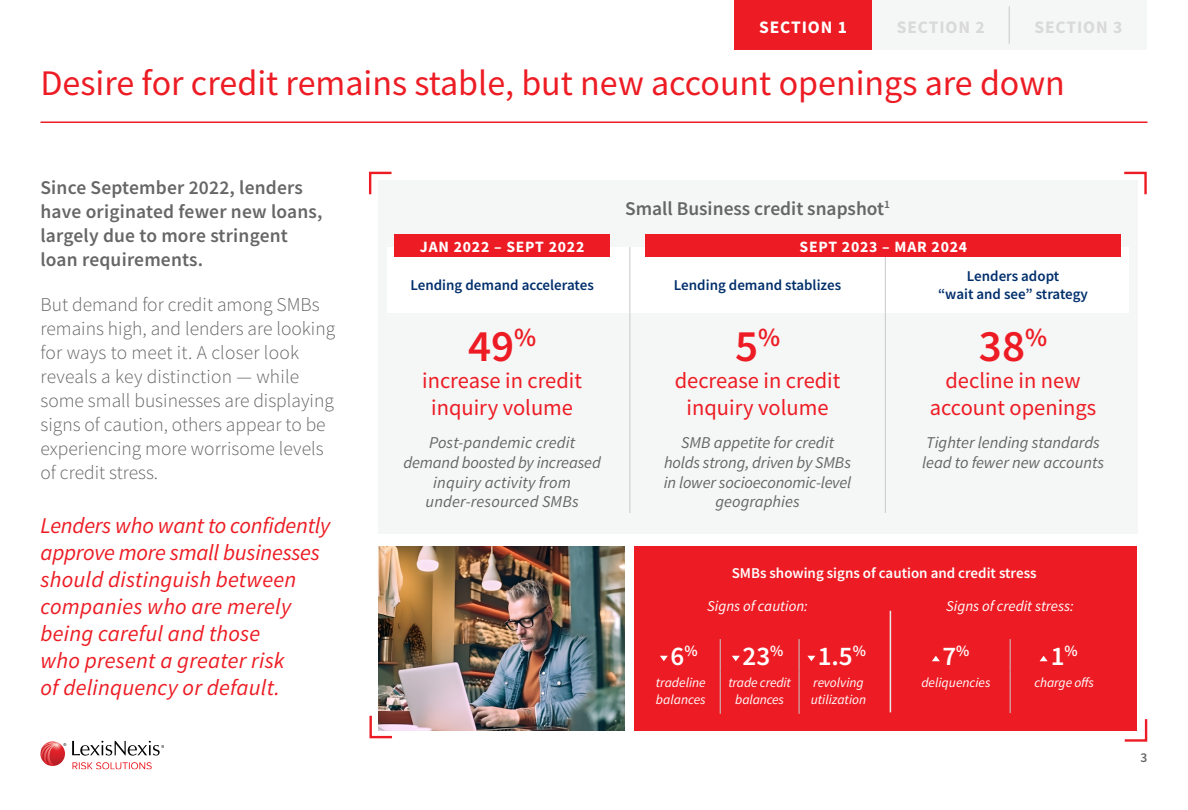
<style>
.page{position:relative;width:1188px;height:810px;background:#fff}
.page>*{position:absolute;margin:0;border:0;box-sizing:border-box;transform-origin:0 0}
.Pull_Quote{font:600 45px "Source Sans Pro";color:#ed1c24}
.Small_body{font:600 45px "Source Sans Pro";color:#ed1c24}
.Section_Title{font:36px "Source Sans Pro";color:#ed1c24}
.Pull_Quote-2{font:600 27px "Source Sans Pro";color:#fff}
.Pull_Quote-3{font:italic 22.5px/27px "Source Sans Pro";letter-spacing:.01em;color:#ed1c24}
.Pull_Quote-4{font:22.5px/27px "Source Sans Pro";color:#ed1c24;text-align:center}
.Small_body-2{font:22.5px/27px "Source Sans Pro";color:#ed1c24;text-align:center}
.Body_Text{font:300 19.5px/24px "Source Sans Pro";color:#666}
.Subhead{font:600 19.5px/24px "Source Sans Pro";letter-spacing:.01em;color:#666}
.Body_Text-2{font:700 17.55px "Source Sans Pro";letter-spacing:.05em;color:#d9d9d9}
.Body_Text-3{font:700 17.55px "Source Sans Pro";letter-spacing:.05em;color:#fff}
.Small_body-3{font:italic 16.5px/19.8px "Source Sans Pro";color:#666;text-align:center}
.Body_Text-4{font:700 15.75px "Source Sans Pro";letter-spacing:.05em;color:#fff}
.Small_body-4{font:600 15px/18px "Source Sans Pro";color:#002f6c;text-align:center}
.Small_body-5{font:600 15px "Source Sans Pro";color:#fff}
.Small_body-6{font:italic 15px "Source Sans Pro";color:#fff}
.Pull_Quote-5{font:italic 13.5px/16.5px "Source Sans Pro";color:#fff}
.t1{font:600 13.5px "Source Sans Pro";color:#666}
</style>
<div class="page">
<svg style="left:72px;top:762px;width:80px;height:8px"></svg>
<svg style="left:72px;top:741px;width:92px;height:15px"></svg>
<svg style="left:40px;top:741px;width:25px;height:25px"></svg>
<svg style="left:41px;top:742px;width:25px;height:24px"></svg>
<hr style="left:40px;top:122px;width:1108px;height:1px;background:#ed1c24">
<div style="left:1010px;top:0;width:137px;height:50px;background:#f5f6f6"></div>
<div style="left:872px;top:0;width:138px;height:50px;background:#f5f6f6"></div>
<div style="left:734px;top:0;width:138px;height:50px;background:#ed1c24"></div>
<hr style="left:1009px;top:6px;width:1px;height:38px;background:#c8c9c7">
<div style="left:378px;top:180px;width:759px;height:353px;background:#f5f6f6"></div>
<div style="left:387px;top:247px;width:741px;height:65px;background:#fff"></div>
<svg style="left:369px;top:171px;width:23px;height:24px"></svg>
<svg style="left:1124px;top:171px;width:23px;height:24px"></svg>
<svg style="left:1122px;top:719px;width:26px;height:23px"></svg>
<svg style="left:369px;top:715px;width:25px;height:24px"></svg>
<div style="left:394px;top:235px;width:216px;height:22px;background:#ed1c24"></div>
<div style="left:635px;top:546px;width:502px;height:184px;background:#ed1c24"></div>
<hr style="left:629px;top:247px;width:1px;height:266px;background:#c8c9c7">
<hr style="left:885px;top:247px;width:1px;height:266px;background:#c8c9c7">
<div style="left:646px;top:235px;width:475px;height:22px;background:#ed1c24"></div>
<hr style="left:720px;top:639px;width:1px;height:32px;background:#c8c9c7">
<hr style="left:799px;top:639px;width:1px;height:32px;background:#c8c9c7">
<hr style="left:720px;top:671px;width:1px;height:43px;background:#c8c9c7">
<hr style="left:799px;top:671px;width:1px;height:43px;background:#c8c9c7">
<hr style="left:1010px;top:639px;width:1px;height:32px;background:#c8c9c7">
<hr style="left:1010px;top:671px;width:1px;height:42px;background:#c8c9c7">
<svg style="left:932px;top:656px;width:8px;height:5px"></svg>
<svg style="left:732px;top:656px;width:8px;height:5px"></svg>
<svg style="left:660px;top:656px;width:8px;height:5px"></svg>
<svg style="left:807px;top:656px;width:8px;height:5px"></svg>
<svg style="left:1040px;top:656px;width:8px;height:5px"></svg>
<hr style="left:890px;top:611px;width:1px;height:101px;background:#e7e9e8">
<img style="left:378px;top:546px;width:246px;height:184px">
<p class="Body_Text-3" style="left:759px;top:15px;width:89px">SECTION 1</p>
<p class="Body_Text-2" style="left:897px;top:15px;width:89px">SECTION 2</p>
<p class="Body_Text-2" style="left:1034px;top:15px;width:89px">SECTION 3</p>
<p class="Section_Title" style="left:40px;top:60px;width:1026px">Desire for credit remains stable, but new account openings are down</p>
<p class="Subhead" style="left:40px;top:176px;width:284px">Since September 2022, lenders have originated fewer new loans, largely due to more stringent loan requirements.</p>
<p class="Body_Text" style="left:40px;top:292px;width:296px">But demand for credit among SMBs remains high, and lenders are looking for ways to meet it. A closer look reveals a key distinction — while some small businesses are displaying signs of caution, others appear to be experiencing more worrisome levels of credit stress.</p>
<p class="Pull_Quote-3" style="left:40px;top:511px;width:291px">Lenders who want to confidently approve more small businesses should distinguish between companies who are merely being careful and those<br>who present a greater risk<br>of delinquency or default.</p>
<p class="Body_Text-4" style="left:420px;top:236px;width:166px">JAN 2022 – SEPT 2022</p>
<p class="Small_body-4" style="left:410px;top:276px;width:185px">Lending demand accelerates</p>
<p class="Pull_Quote" style="left:468px;top:316px;width:70px">49<sup>%</sup></p>
<p class="Pull_Quote-4" style="left:422px;top:367px;width:161px">increase in credit inquiry volume</p>
<p class="Small_body-3" style="left:403px;top:432px;width:199px">Post-pandemic credit demand boosted by increased inquiry activity from under-resourced SMBs</p>
<p class="Subhead" style="left:625px;top:196px;width:266px">Small Business credit snapshot<sup>1</sup></p>
<p class="Body_Text-4" style="left:800px;top:236px;width:169px">SEPT 2023 – MAR 2024</p>
<p class="Small_body-4" style="left:674px;top:276px;width:169px">Lending demand stablizes</p>
<p class="Pull_Quote" style="left:735px;top:316px;width:47px">5<sup>%</sup></p>
<p class="Pull_Quote-4" style="left:675px;top:367px;width:167px">decrease in credit inquiry volume</p>
<p class="Small_body-3" style="left:664px;top:432px;width:189px">SMB appetite for credit holds strong, driven by SMBs in lower socioeconomic-level geographies</p>
<p class="Small_body-4" style="left:938px;top:267px;width:152px">Lenders adopt<br>“wait and see” strategy</p>
<p class="Small_body" style="left:979px;top:316px;width:70px">38<sup>%</sup></p>
<p class="Small_body-2" style="left:930px;top:367px;width:168px">decline in new account openings</p>
<p class="Small_body-3" style="left:922px;top:432px;width:184px;text-align:left">Tighter lending standards lead to fewer new accounts</p>
<p class="Small_body-5" style="left:732px;top:563px;width:306px">SMBs showing signs of caution and credit stress</p>
<p class="Small_body-6" style="left:707px;top:596px;width:102px">Signs of caution:</p>
<p class="Small_body-6" style="left:946px;top:596px;width:129px">Signs of credit stress:</p>
<p class="Pull_Quote-2" style="left:671px;top:639px;width:29px">6<sup>%</sup></p>
<p class="Pull_Quote-2" style="left:743px;top:639px;width:42px">23<sup>%</sup></p>
<p class="Pull_Quote-2" style="left:818px;top:639px;width:50px">1.5<sup>%</sup></p>
<p class="Pull_Quote-5" style="left:656px;top:675px;width:51px">tradeline balances</p>
<p class="Pull_Quote-5" style="left:728px;top:675px;width:64px;text-align:center">trade credit balances</p>
<p class="Pull_Quote-5" style="left:811px;top:675px;width:57px">revolving utilization</p>
<p class="Pull_Quote-2" style="left:942px;top:639px;width:29px">7<sup>%</sup></p>
<p class="Pull_Quote-2" style="left:1051px;top:639px;width:29px">1<sup>%</sup></p>
<p class="Pull_Quote-5" style="left:921px;top:675px;width:71px">deliquencies</p>
<p class="Pull_Quote-5" style="left:1035px;top:675px;width:61px">charge offs</p>
<p class="t1" style="left:1141px;top:748px;width:8px">3</p>
</div>
